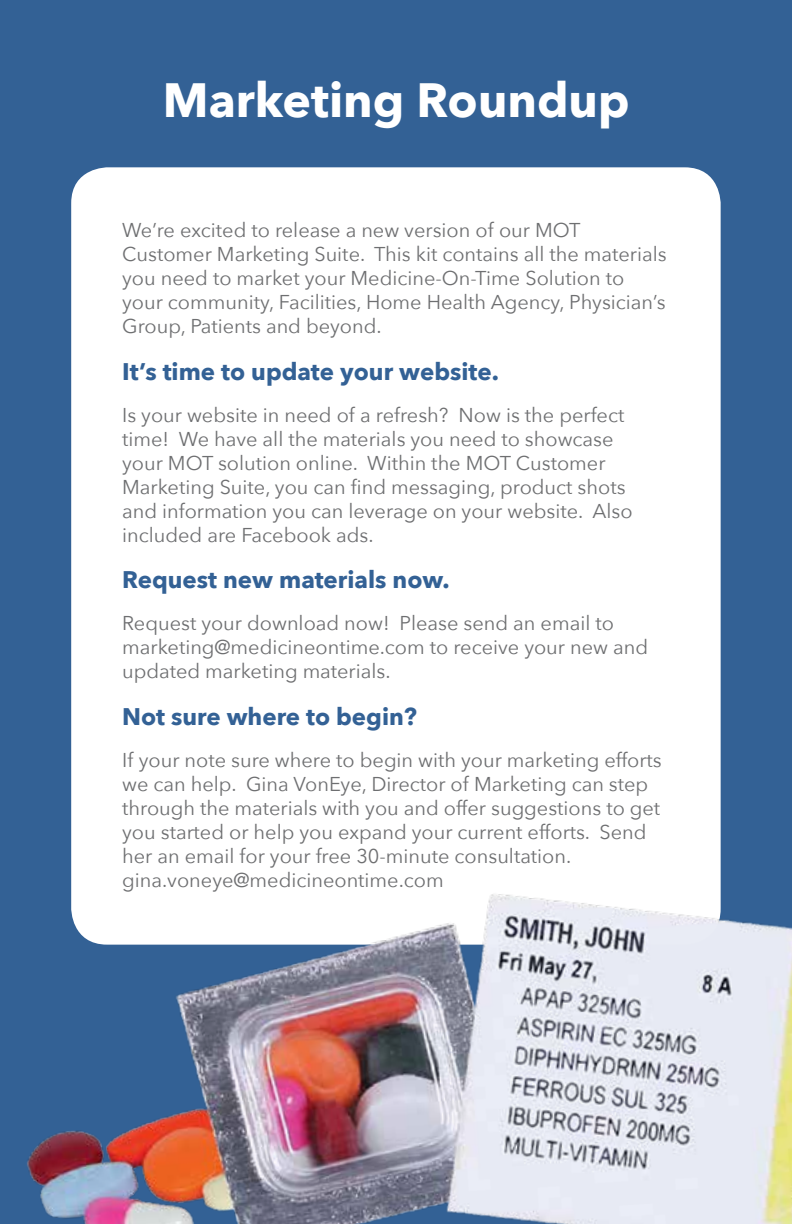
<style>
.page{position:relative;width:792px;height:1224px;background:#336195}
.page>*{position:absolute;margin:0;border:0;box-sizing:border-box;transform-origin:0 0}
.t1{font:700 48px "Avenir Next";color:#fff}
.t2{font:700 24px "Avenir Next";color:#336195}
.t3{font:20px/24px "Avenir Next";color:#6e6f71}
</style>
<div class="page">
<div style="left:71px;top:167px;width:650px;height:778px;background:#fff;border-radius:36px"></div>
<img style="left:27px;top:855px;width:765px;height:369px">
<h1 class="t1" style="left:163px;top:59px;width:468px">Marketing Roundup</h1>
<p class="t3" style="left:122px;top:217px;width:546px">We’re excited to release a new version of our MOT Customer Marketing Suite. This kit contains all the materials you need to market your Medicine-On-Time Solution to your community, Facilities, Home Health Agency, Physician’s Group, Patients and beyond.</p>
<p class="t2" style="left:122px;top:350px;width:378px">It’s time to update your website.</p>
<p class="t3" style="left:122px;top:402px;width:512px">Is your website in need of a refresh? Now is the perfect time! We have all the materials you need to showcase your MOT solution online. Within the MOT Customer Marketing Suite, you can find messaging, product shots and information you can leverage on your website. Also included are Facebook ads.</p>
<p class="t2" style="left:122px;top:559px;width:329px">Request new materials now.</p>
<p class="t3" style="left:122px;top:611px;width:527px">Request your download now! Please send an email to marketing@medicineontime.com to receive your new and updated marketing materials.</p>
<p class="t2" style="left:122px;top:696px;width:296px">Not sure where to begin?</p>
<p class="t3" style="left:122px;top:747px;width:541px">If your note sure where to begin with your marketing efforts we can help. Gina VonEye, Director of Marketing can step through the materials with you and offer suggestions to get you started or help you expand your current efforts. Send her an email for your free 30-minute consultation. gina.voneye@medicineontime.com</p>
</div>
